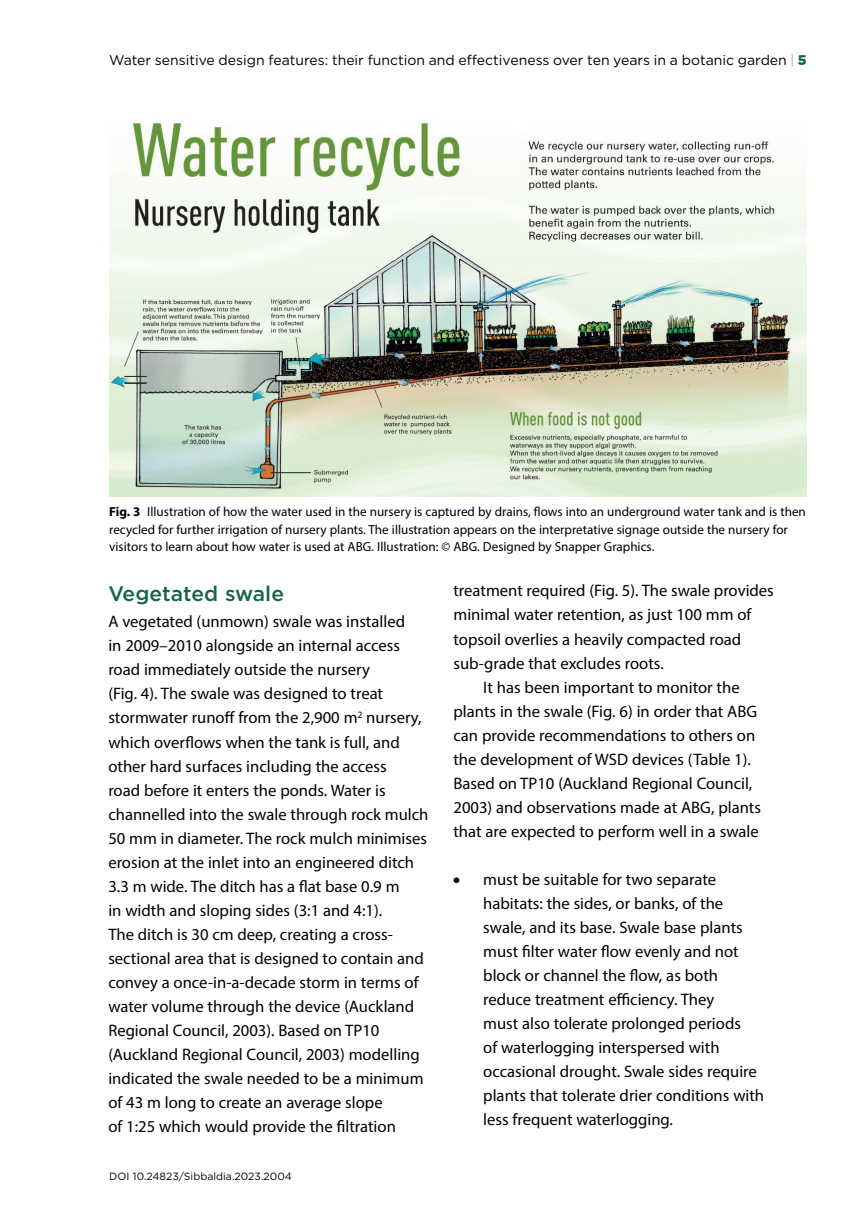
<style>
.page{position:relative;width:864px;height:1226px;background:#fff}
.page>*{position:absolute;margin:0;border:0;box-sizing:border-box;transform-origin:0 0}
.a_head{font:500 21px "Gotham";color:#12664d}
.text{font:16.62px/24px "Myriad Pro";color:#000}
.text_indent{font:16.62px/24px "Myriad Pro";color:#000}
.t1{font:14px "Gotham";color:#000}
.captions{font:13.12px/17.5px "Myriad Pro";color:#000}
.t2{font:10.5px "Gotham";color:#000}
.s1{font-weight:100}
.s2{font-weight:900;color:#12664d}
.s3{font-weight:700}
</style>
<div class="page">
<img style="left:109px;top:121px;width:697px;height:375px">
<p class="t1" style="left:109px;top:51px;width:698px">Water sensitive design features: their function and effectiveness over ten years in a botanic garden <span class="s1">|</span> <span class="s2">5</span></p>
<p class="captions" style="left:109px;top:502px;width:697px"><span class="s3">Fig. 3</span> Illustration of how the water used in the nursery is captured by drains, flows into an underground water tank and is then recycled for further irrigation of nursery plants. The illustration appears on the interpretative signage outside the nursery for visitors to learn about how water is used at ABG. Illustration: © ABG. Designed by Snapper Graphics.</p>
<p class="a_head" style="left:108px;top:579px;width:177px">Vegetated swale</p>
<p class="text" style="left:108px;top:609px;width:321px">A vegetated (unmown) swale was installed<br>in 2009–2010 alongside an internal access road immediately outside the nursery<br>(Fig. 4). The swale was designed to treat stormwater runoff from the 2,900 m<sup>2</sup> nursery, which overflows when the tank is full, and other hard surfaces including the access<br>road before it enters the ponds. Water is channelled into the swale through rock mulch 50 mm in diameter. The rock mulch minimises erosion at the inlet into an engineered ditch 3.3 m wide. The ditch has a flat base 0.9 m<br>in width and sloping sides (3:1 and 4:1).<br>The ditch is 30 cm deep, creating a cross&shy;sectional area that is designed to contain and convey a once-in-a-decade storm in terms of water volume through the device (Auckland Regional Council, 2003). Based on TP10 (Auckland Regional Council, 2003) modelling indicated the swale needed to be a minimum of 43 m long to create an average slope<br>of 1:25 which would provide the filtration</p>
<p class="t2" style="left:109px;top:1169px;width:184px">DOI 10.24823/Sibbaldia.2023.2004</p>
<p class="text" style="left:453px;top:578px;width:322px">treatment required (Fig. 5). The swale provides minimal water retention, as just 100 mm of topsoil overlies a heavily compacted road sub-grade that excludes roots.</p>
<p class="text_indent" style="left:453px;top:674px;width:309px;text-indent:30px">It has been important to monitor the plants in the swale (Fig. 6) in order that ABG can provide recommendations to others on the development of WSD devices (Table 1).<br>Based on TP10 (Auckland Regional Council, 2003) and observations made at ABG, plants that are expected to perform well in a swale</p>
<p class="text" style="left:483px;top:867px;width:282px;text-indent:-30px">● must be suitable for two separate habitats: the sides, or banks, of the swale, and its base. Swale base plants must filter water flow evenly and not block or channel the flow, as both reduce treatment efficiency. They<br>must also tolerate prolonged periods<br>of waterlogging interspersed with occasional drought. Swale sides require plants that tolerate drier conditions with less frequent waterlogging.</p>
</div>
